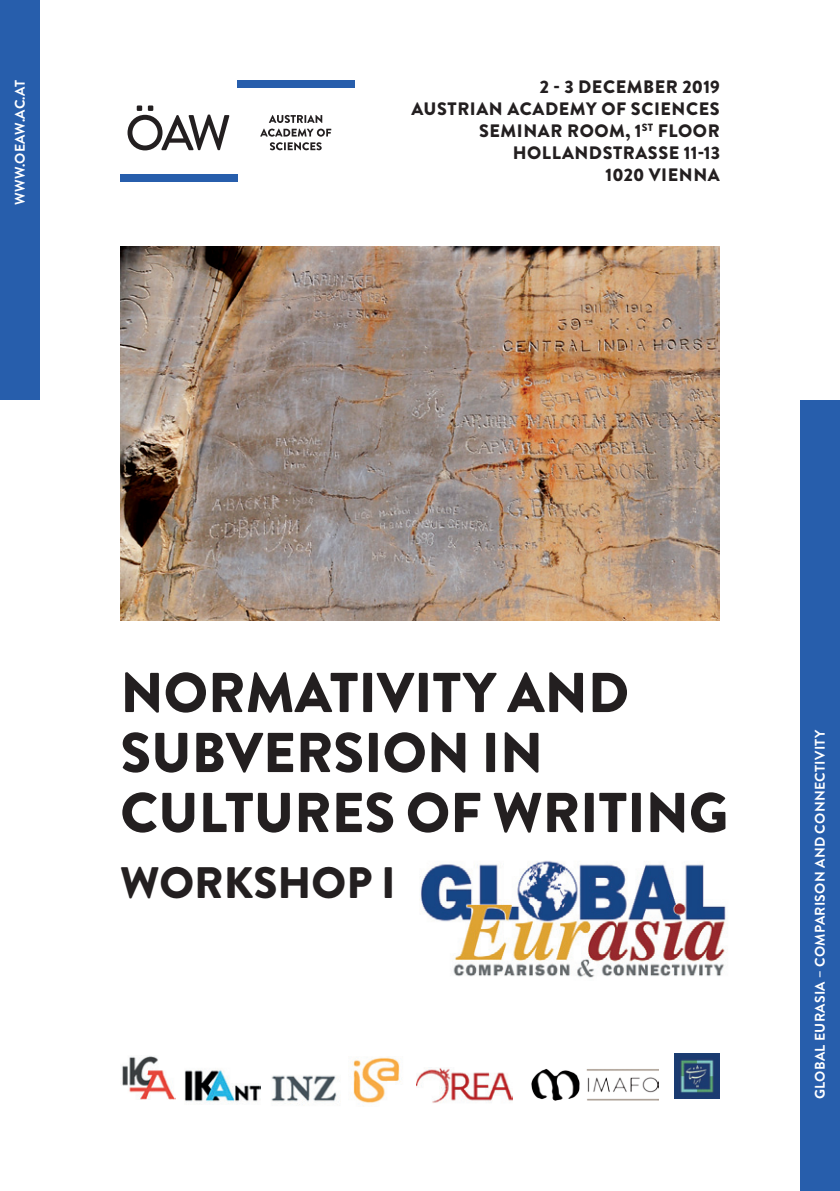
<style>
.page{position:relative;width:840px;height:1191px;background:#fff}
.page>*{position:absolute;margin:0;border:0;box-sizing:border-box;transform-origin:0 0}
.t1{font:900 56px/60px "Brandon Grotesque";color:#231f20}
.t2{font:900 44px "Brandon Grotesque";color:#231f20}
.t3{font:900 18px/22.2px "Brandon Grotesque";letter-spacing:.03em;color:#231f20;text-align:right}
.t4{font:700 14px "Brandon Grotesque";letter-spacing:.02em;color:#fff}
</style>
<div class="page">
<div style="left:0;top:0;width:40px;height:400px;background:#275eac"></div>
<div style="left:799px;top:659px;width:40px;height:532px;background:#275eac"></div>
<div style="left:799px;top:400px;width:40px;height:263px;background:#275eac"></div>
<img style="left:531px;top:1069px;width:127px;height:31px">
<img style="left:122px;top:1056px;width:53px;height:43px">
<img style="left:184px;top:1070px;width:76px;height:34px">
<img style="left:271px;top:1075px;width:66px;height:27px">
<img style="left:353px;top:1057px;width:49px;height:46px">
<img style="left:674px;top:1053px;width:45px;height:45px">
<img style="left:416px;top:1067px;width:96px;height:36px">
<div style="left:120px;top:174px;width:117px;height:7px;background:#275eac"></div>
<div style="left:237px;top:80px;width:117px;height:8px;background:#275eac"></div>
<svg style="left:127px;top:105px;width:102px;height:45px"></svg>
<svg style="left:269px;top:115px;width:53px;height:8px"></svg>
<svg style="left:260px;top:129px;width:71px;height:21px"></svg>
<img style="left:420px;top:860px;width:307px;height:118px">
<img style="left:120px;top:246px;width:599px;height:374px">
<p class="t4" style="left:10px;top:205px;width:126px;rotate:-90deg">www.oeaw.ac.at</p>
<p class="t3" style="left:411px;top:75px;width:310px">2 - 3 DECEMBER 2019<br>AUSTRIAN ACADEMY OF SCIENCES<br>SEMINAR ROOM, 1<sup>ST</sup> FLOOR<br>H OLLAN DSTRASSE 11-13<br>1020 VIENNA</p>
<h1 class="t1" style="left:120px;top:663px;width:609px">NORMATIVITY AN D<br>SUBVERSION IN<br>CULTURES OF WRITING</h1>
<h2 class="t2" style="left:120px;top:851px;width:269px">WORKSHOP I</h2>
<p class="t4" style="left:809px;top:1099px;width:371px;rotate:-90deg">GLOBAL EURASIA – Comparison and Connectivity</p>
</div>
